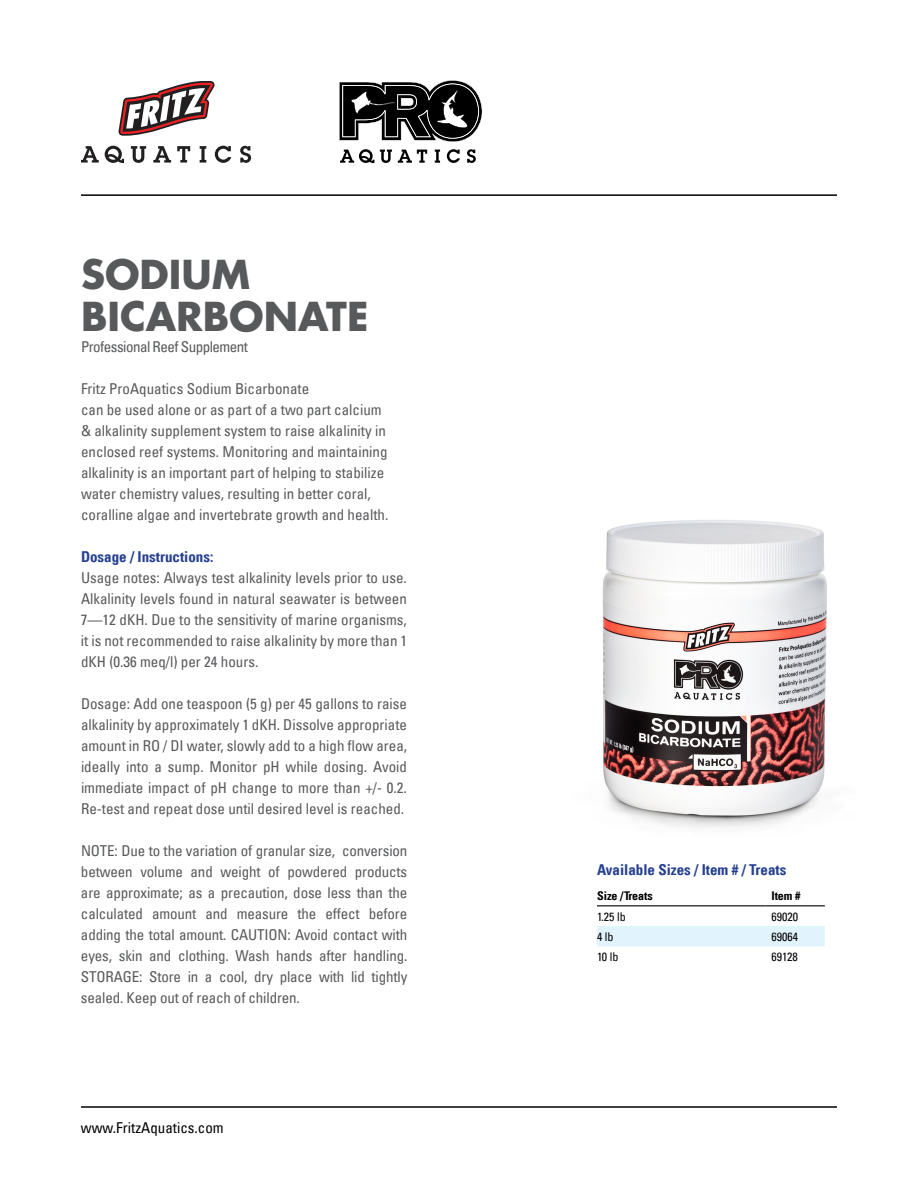
<style>
.page{position:relative;width:918px;height:1188px;background:#fff}
.page>*{position:absolute;margin:0;border:0;box-sizing:border-box;transform-origin:0 0}
.t1{font:700 39px/42px "Futura LT";color:#58595b}
.t2{font:condensed 15px/21px "Univers LT";color:#58595b;text-align:justify}
.t3{font:700 condensed 15px "Univers LT";color:#25408f}
.t4{font:condensed 15px "Univers LT";letter-spacing:-.035em;color:#58595b}
.t5{font:condensed 15px "Univers LT";color:#000}
.t6{font:condensed 12px "Univers LT";color:#000}
.t7{font:700 condensed 12px "Univers LT";color:#000}
</style>
<div class="page">
<hr style="left:81px;top:1106px;width:756px;height:2px;background:#000">
<hr style="left:81px;top:194px;width:756px;height:2px;background:#000">
<svg style="left:118px;top:81px;width:97px;height:55px"></svg>
<svg style="left:81px;top:146px;width:18px;height:17px"></svg>
<svg style="left:105px;top:146px;width:19px;height:17px"></svg>
<svg style="left:131px;top:146px;width:15px;height:17px"></svg>
<svg style="left:153px;top:146px;width:18px;height:17px"></svg>
<svg style="left:177px;top:146px;width:13px;height:17px"></svg>
<svg style="left:200px;top:146px;width:6px;height:17px"></svg>
<svg style="left:215px;top:146px;width:16px;height:17px"></svg>
<svg style="left:240px;top:146px;width:11px;height:17px"></svg>
<div style="left:597px;top:926px;width:228px;height:20px;background:#e1f4fd"></div>
<hr style="left:597px;top:905px;width:168px;height:1px;background:#000">
<hr style="left:765px;top:905px;width:60px;height:1px;background:#000">
<img style="left:602px;top:520px;width:225px;height:308px">
<svg style="left:339px;top:80px;width:143px;height:62px"></svg>
<svg style="left:340px;top:149px;width:34px;height:14px"></svg>
<svg style="left:380px;top:150px;width:12px;height:13px"></svg>
<svg style="left:398px;top:150px;width:29px;height:13px"></svg>
<svg style="left:435px;top:150px;width:5px;height:13px"></svg>
<svg style="left:447px;top:149px;width:13px;height:14px"></svg>
<svg style="left:467px;top:149px;width:9px;height:14px"></svg>
<h1 class="t1" style="left:81px;top:253px;width:289px">SODIUM<br>BICARBONATE</h1>
<p class="t4" style="left:81px;top:338px;width:168px">Professional Reef Supplement</p>
<p class="t2" style="left:81px;top:378px;width:309px;text-align:left">Fritz ProAquatics Sodium Bicarbonate<br>can be used alone or as part of a two part calcium &amp; alkalinity supplement system to raise alkalinity in enclosed reef systems. Monitoring and maintaining alkalinity is an important part of helping to stabilize water chemistry values, resulting in better coral, coralline algae and invertebrate growth and health.</p>
<p class="t3" style="left:81px;top:548px;width:134px">Dosage / Instructions:</p>
<p class="t2" style="left:81px;top:567px;width:328px">Usage notes: Always test alkalinity levels prior to use.<br>Alkalinity levels found in natural seawater is between 7—12 dKH. Due to the sensitivity of marine organisms, it is not recommended to raise alkalinity by more than 1 dKH (0.36 meq/l) per 24 hours.</p>
<p class="t2" style="left:81px;top:693px;width:328px">Dosage: Add one teaspoon (5 g) per 45 gallons to raise alkalinity by approximately 1 dKH. Dissolve appropriate amount in RO / DI water, slowly add to a high flow area, ideally into a sump. Monitor pH while dosing. Avoid immediate impact of pH change to more than +/- 0.2.<br>Re-test and repeat dose until desired level is reached.</p>
<p class="t2" style="left:81px;top:840px;width:328px">NOTE: Due to the variation of granular size, conversion between volume and weight of powdered products are approximate; as a precaution, dose less than the calculated amount and measure the effect before adding the total amount. CAUTION: Avoid contact with eyes, skin and clothing. Wash hands after handling.<br>STORAGE: Store in a cool, dry place with lid tightly sealed. Keep out of reach of children.</p>
<p class="t5" style="left:81px;top:1118px;width:144px">www.FritzAquatics.com</p>
<p class="t3" style="left:597px;top:860px;width:191px">Available Sizes / Item # / Treats</p>
<p class="t7" style="left:597px;top:888px;width:57px">Size /Treats</p>
<p class="t7" style="left:771px;top:888px;width:31px">Item #</p>
<p class="t6" style="left:597px;top:909px;width:30px">1.25 lb</p>
<p class="t6" style="left:771px;top:909px;width:28px">69020</p>
<p class="t6" style="left:597px;top:929px;width:18px">4 lb</p>
<p class="t6" style="left:771px;top:929px;width:28px">69064</p>
<p class="t6" style="left:597px;top:949px;width:23px">10 lb</p>
<p class="t6" style="left:771px;top:949px;width:28px">69128</p>
</div>
